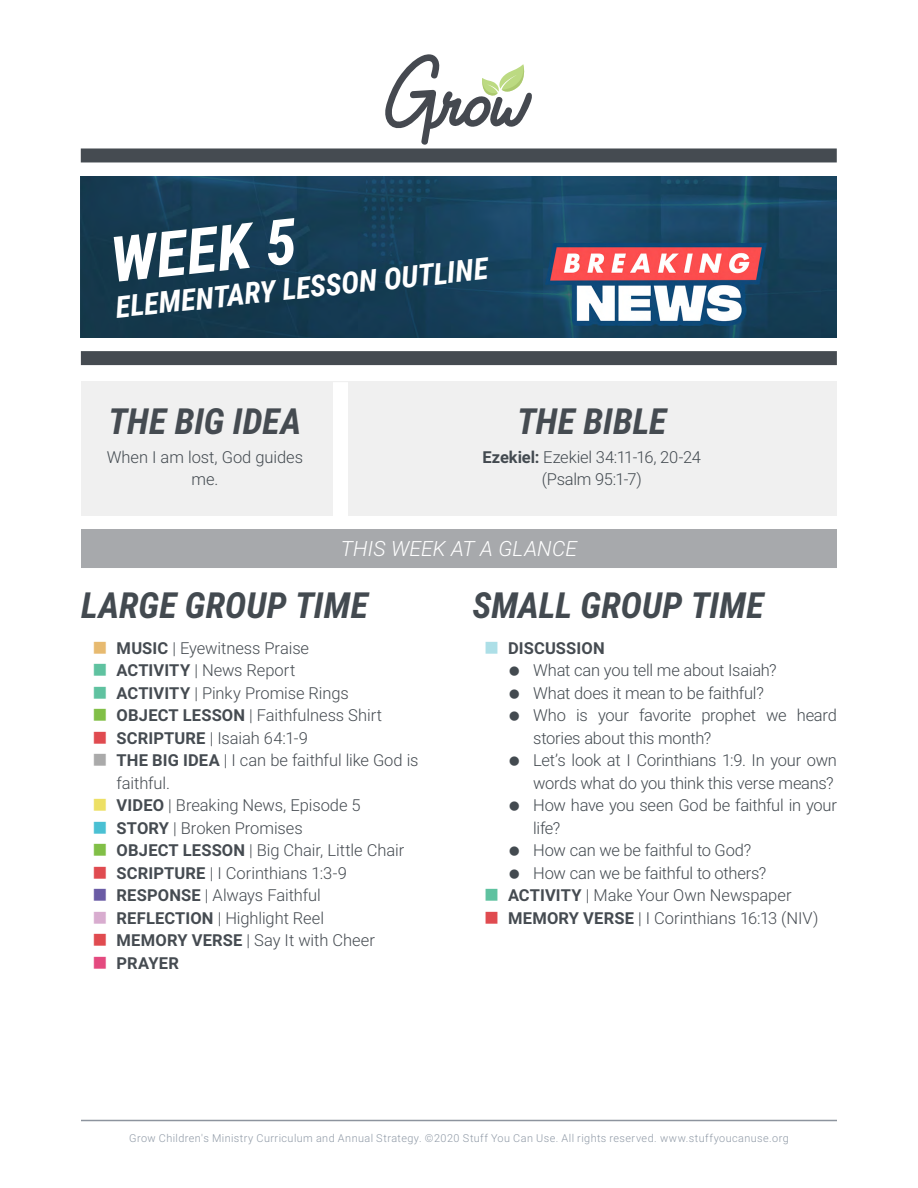
<style>
.page{position:relative;width:918px;height:1188px;background:#fff}
.page>*{position:absolute;margin:0;border:0;box-sizing:border-box;transform-origin:0 0}
.t1{font:italic 700 63px "Roboto Condensed";color:#fff}
.t2{font:italic 700 36px "Roboto Condensed";color:#434a50}
.t3{font:italic 700 36px "Roboto Condensed";color:#454b51}
.t4{font:italic 700 30px "Roboto Condensed";color:#fff}
.t5{font:italic 300 21px "Roboto";letter-spacing:.005em;color:#fff}
.t6{font:300 16.5px/22.5px "Roboto";letter-spacing:-.005em;color:#454b51}
.t7{font:300 16.5px/22.5px "Roboto";letter-spacing:-.015em;color:#434a50;text-align:center}
.t8{font:700 16.5px "Roboto";letter-spacing:.005em;color:#454b51}
.t9{font:300 10.8px "Roboto";letter-spacing:.04em;color:#8f99a6}
.s1{font-weight:700}
</style>
<div class="page">
<div style="left:81px;top:148px;width:756px;height:14px;background:#454b51"></div>
<svg style="left:385px;top:54px;width:147px;height:91px"></svg>
<img style="left:81px;top:177px;width:756px;height:161px">
<div style="left:81px;top:351px;width:756px;height:14px;background:#454b51"></div>
<hr style="left:81px;top:1120px;width:756px;height:1px;background:#8d949e">
<div style="left:81px;top:381px;width:756px;height:135px;background:#f0f0f0"></div>
<div style="left:333px;top:382px;width:15px;height:134px;background:#fff"></div>
<div style="left:81px;top:529px;width:756px;height:39px;background:#a7a9ac"></div>
<h1 class="t1" style="left:106px;top:216px;width:188px;rotate:-6deg">WEEK 5</h1>
<h3 class="t4" style="left:113px;top:286px;width:376px;rotate:-6deg">ELEMENTARY LESSON OUTLINE</h3>
<h2 class="t3" style="left:108px;top:396px;width:195px">THE BIG IDEA</h2>
<p class="t7" style="left:107px;top:445px;width:198px">When I am lost, God guides me.</p>
<h2 class="t3" style="left:517px;top:396px;width:151px">THE BIBLE</h2>
<p class="t7" style="left:483px;top:445px;width:220px"><span class="s1">Ezekiel:</span> Ezekiel 34:11-16, 20-24 (Psalm 95:1-7)</p>
<p class="t5" style="left:341px;top:534px;width:238px">THIS WEEK AT A GLANCE</p>
<h2 class="t2" style="left:81px;top:580px;width:289px">LARGE GROUP TIME</h2>
<p class="t6" style="left:117px;top:636px;width:303px"><span class="s1">MUSIC</span> | Eyewitness Praise<br><span class="s1">ACTIVITY</span> | News Report<br><span class="s1">ACTIVITY</span> | Pinky Promise Rings<br><span class="s1">OBJECT LESSON</span> | Faithfulness Shirt<br><span class="s1">SCRIPTURE</span> | Isaiah 64:1-9<br><span class="s1">THE BIG IDEA</span> | I can be faithful like God is faithful.<br><span class="s1">VIDEO</span> | Breaking News, Episode 5<br><span class="s1">STORY</span> | Broken Promises<br><span class="s1">OBJECT LESSON</span> | Big Chair, Little Chair<br><span class="s1">SCRIPTURE</span> | I Corinthians 1:3-9<br><span class="s1">RESPONSE</span> | Always Faithful<br><span class="s1">REFLECTION</span> | Highlight Reel<br><span class="s1">MEMORY VERSE</span> | Say It with Cheer<br><span class="s1">PRAYER</span></p>
<h2 class="t2" style="left:472px;top:580px;width:293px">SMALL GROUP TIME</h2>
<p class="t8" style="left:508px;top:636px;width:98px">DISCUSSION</p>
<p class="t7" style="left:533px;top:658px;width:245px">What can you tell me about Isaiah?</p>
<p class="t7" style="left:533px;top:681px;width:232px">What does it mean to be faithful?</p>
<p class="t7" style="left:533px;top:703px;width:305px">Who is your favorite prophet we heard</p>
<p class="t7" style="left:533px;top:726px;width:179px">stories about this month?</p>
<p class="t7" style="left:533px;top:748px;width:305px">Let’s look at I Corinthians 1:9. In your own</p>
<p class="t7" style="left:533px;top:771px;width:302px">words what do you think this verse means?</p>
<p class="t7" style="left:533px;top:793px;width:305px">How have you seen God be faithful in your</p>
<p class="t7" style="left:533px;top:816px;width:28px">life?</p>
<p class="t7" style="left:533px;top:838px;width:220px">How can we be faithful to God?</p>
<p class="t7" style="left:533px;top:861px;width:234px">How can we be faithful to others?</p>
<p class="t6" style="left:508px;top:883px;width:285px"><span class="s1">ACTIVITY</span> | Make Your Own Newspaper</p>
<p class="t6" style="left:508px;top:906px;width:312px"><span class="s1">MEMORY VERSE</span> | I Corinthians 16:13 (NIV)</p>
<p class="t9" style="left:129px;top:1131px;width:661px">Grow Children's Ministry Curriculum and Annual Strategy. ©2020 Stuff You Can Use. All rights reserved. www.stuffyoucanuse.org</p>
</div>
